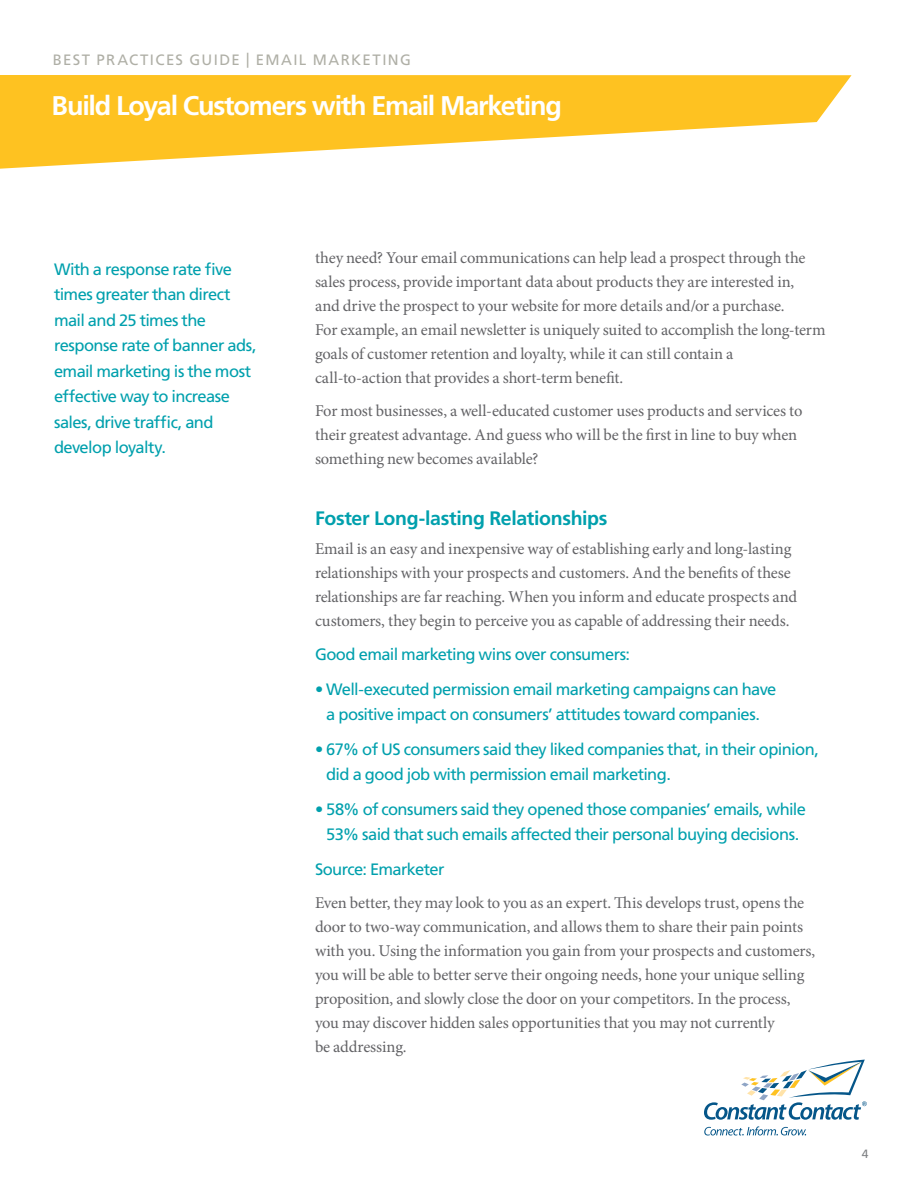
<style>
.page{position:relative;width:918px;height:1188px;background:#fff}
.page>*{position:absolute;margin:0;border:0;box-sizing:border-box;transform-origin:0 0}
.t1{font:700 27px "Frutiger LT Std";letter-spacing:-.045em;color:#fff}
.sub_hd2{font:700 19.5px "Frutiger LT Std";letter-spacing:-.015em;color:#00a0ad}
.text1{font:16.5px/24px "Minion Pro";letter-spacing:-.01em;color:#636366}
.blue_caption{font:16.5px/25.5px "Frutiger LT Std";letter-spacing:-.035em;color:#00a0ad;text-align:center}
.t2{font:15px "Frutiger LT Std";letter-spacing:.095em;color:#afafa6}
.t3{font:12px "Frutiger LT Std";color:#808285}
</style>
<div class="page">
<svg style="left:704px;top:1060px;width:163px;height:60px"></svg>
<svg style="left:704px;top:1126px;width:102px;height:10px"></svg>
<svg style="left:0;top:75px;width:852px;height:94px;fill:#fec221"></svg>
<p class="t2" style="left:53px;top:51px;width:360px">BEST PRACTICES GUIDE | EMAIL MARKETING</p>
<h1 class="t1" style="left:52px;top:90px;width:512px">Build Loyal Customers with Email Marketing</h1>
<p class="blue_caption" style="left:54px;top:256px;width:204px;text-align:left">With a response rate five times greater than direct mail and 25 times the response rate of banner ads, email marketing is the most effective way to increase sales, drive traffic, and develop loyalty.</p>
<p class="text1" style="left:315px;top:246px;width:512px">they need? Your email communications can help lead a prospect through the sales process, provide important data about products they are interested in,<br>and drive the prospect to your website for more details and/or a purchase.<br>For example, an email newsletter is uniquely suited to accomplish the long-term goals of customer retention and loyalty, while it can still contain a<br>call-to-action that provides a short-term benefit.</p>
<p class="text1" style="left:315px;top:399px;width:489px">For most businesses, a well-educated customer uses products and services to their greatest advantage. And guess who will be the first in line to buy when something new becomes available?</p>
<p class="sub_hd2" style="left:315px;top:507px;width:294px">Foster Long-lasting Relationships</p>
<p class="text1" style="left:315px;top:537px;width:484px">Email is an easy and inexpensive way of establishing early and long-lasting relationships with your prospects and customers. And the benefits of these relationships are far reaching. When you inform and educate prospects and customers, they begin to perceive you as capable of addressing their needs.</p>
<p class="blue_caption" style="left:315px;top:642px;width:317px">Good email marketing wins over consumers:</p>
<p class="blue_caption" style="left:315px;top:676px;width:463px">• Well-executed permission email marketing campaigns can have a positive impact on consumers’ attitudes toward companies.</p>
<p class="blue_caption" style="left:326px;top:736px;width:494px;text-align:left;text-indent:-11px">• 67% of US consumers said they liked companies that, in their opinion, did a good job with permission email marketing.</p>
<p class="blue_caption" style="left:315px;top:796px;width:493px">• 58% of consumers said they opened those companies’ emails, while<br>53% said that such emails affected their personal buying decisions.</p>
<p class="blue_caption" style="left:315px;top:856px;width:131px">Source: Emarketer</p>
<p class="text1" style="left:315px;top:891px;width:502px">Even better, they may look to you as an expert. This develops trust, opens the door to two-way communication, and allows them to share their pain points with you. Using the information you gain from your prospects and customers, you will be able to better serve their ongoing needs, hone your unique selling proposition, and slowly close the door on your competitors. In the process, you may discover hidden sales opportunities that you may not currently<br>be addressing.</p>
<p class="t3" style="left:862px;top:1147px;width:8px">4</p>
</div>
